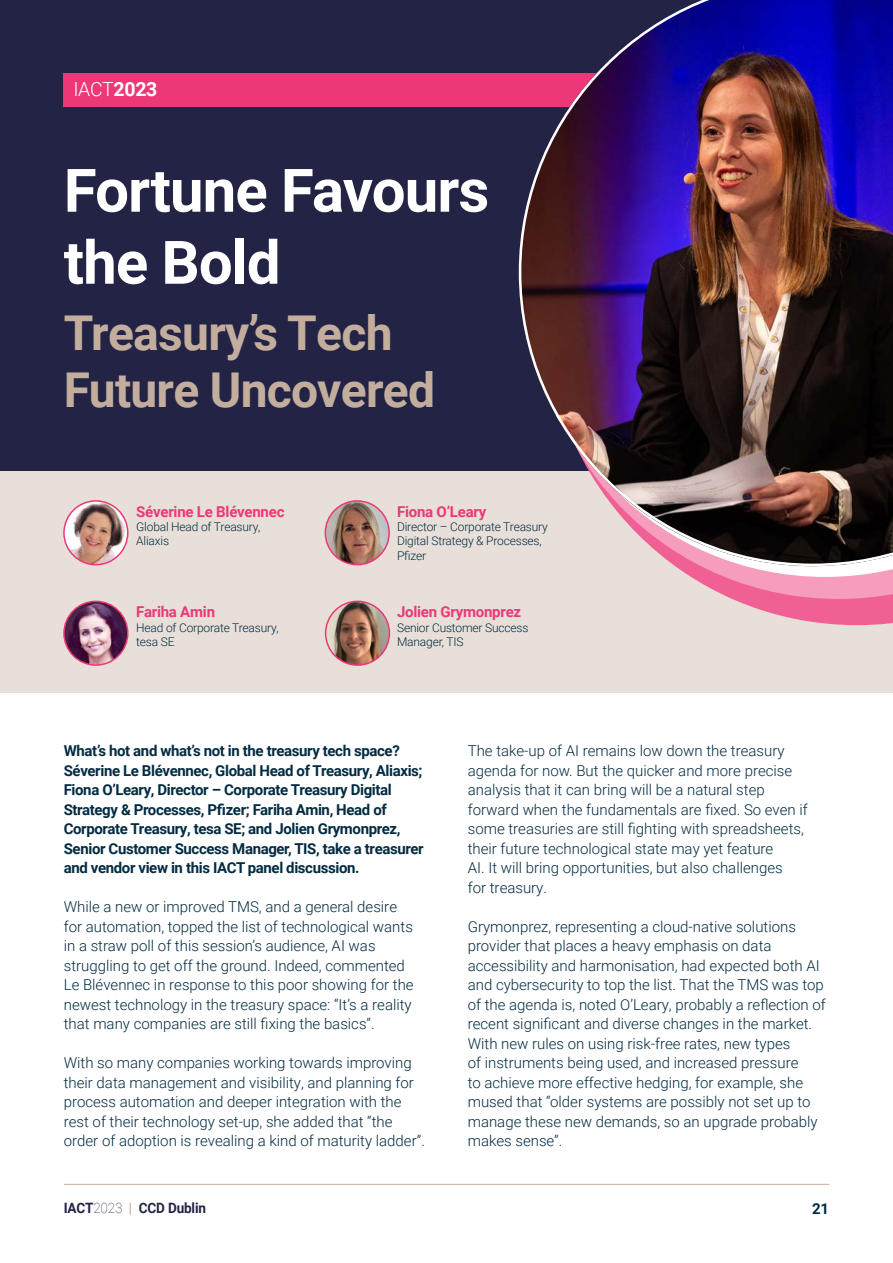
<style>
.page{position:relative;width:893px;height:1263px;background:#fff}
.page>*{position:absolute;margin:0;border:0;box-sizing:border-box;transform-origin:0 0}
.t1{font:700 60px/72px "Roboto";letter-spacing:-.015em;color:#fff}
.t2{font:700 48px/57.6px "Roboto";letter-spacing:-.015em;color:#c3ae9d}
.t3{font:300 15px/19.5px "Roboto";color:#032b42}
.t4{font:700 15px/19.5px "Roboto";letter-spacing:-.025em;color:#032b42}
.t5{font:700 15px "Roboto";letter-spacing:-.015em;color:#ec3879}
.t6{font:700 14.25px "Roboto";letter-spacing:-.01em;color:#232346;scale:.95 1}
.t7{font:300 12px/14.4px "Roboto";letter-spacing:-.015em;color:#032b42}
.s1{font-weight:100}
.s2{color:#c3ae9d}
</style>
<div class="page">
<hr style="left:64px;top:1184px;width:765px;height:1px;background:#c3ae9d">
<div style="left:0;top:0;width:893px;height:497px;background:#232346"></div>
<div style="left:0;top:472px;width:893px;height:221px;background:#e7dfd8"></div>
<img style="left:64px;top:501px;width:64px;height:64px;border-radius:32px">
<div style="left:63px;top:500px;width:65px;height:65px;border:2px solid #ec3879;border-radius:50%"></div>
<img style="left:325px;top:501px;width:64px;height:64px;border-radius:32px">
<div style="left:325px;top:500px;width:65px;height:65px;border:2px solid #ec3879;border-radius:50%"></div>
<img style="left:64px;top:601px;width:64px;height:64px;border-radius:32px">
<div style="left:63px;top:601px;width:65px;height:65px;border:2px solid #ec3879;border-radius:50%"></div>
<img style="left:326px;top:601px;width:63px;height:64px;border-radius:32px">
<div style="left:325px;top:601px;width:65px;height:65px;border:2px solid #ec3879;border-radius:50%"></div>
<div style="left:64px;top:73px;width:544px;height:33px;background:#ec3879"></div>
<svg style="left:733px;top:599px;width:160px;height:26px;fill:#f06094"></svg>
<svg style="left:691px;top:577px;width:202px;height:22px;background:#f291b3"></svg>
<img style="left:519px;top:0;width:374px;height:566px">
<h1 class="t1" style="left:64px;top:152px;width:427px">Fortune Favours the Bold</h1>
<h2 class="t2" style="left:64px;top:302px;width:373px">Treasury’s Tech<br>Future Uncovered</h2>
<p class="t5" style="left:136px;top:501px;width:150px">Séverine Le Blévennec</p>
<p class="t7" style="left:136px;top:519px;width:126px">Global Head of Treasury,<br>Aliaxis</p>
<p class="t5" style="left:136px;top:601px;width:80px">Fariha Amin</p>
<p class="t7" style="left:136px;top:620px;width:144px">Head of Corporate Treasury, tesa SE</p>
<p class="t5" style="left:397px;top:501px;width:91px">Fiona O’Leary</p>
<p class="t7" style="left:397px;top:519px;width:152px">Director – Corporate Treasury<br>Digital Strategy &amp; Processes,<br>Pfizer</p>
<p class="t5" style="left:397px;top:601px;width:126px">Jolien Grymonprez</p>
<p class="t7" style="left:397px;top:620px;width:133px">Senior Customer Success<br>Manager, TIS</p>
<p class="t4" style="left:64px;top:740px;width:361px">What’s hot and what’s not in the treasury tech space?<br>Séverine Le Blévennec, Global Head of Treasury, Aliaxis; Fiona O’Leary, Director – Corporate Treasury Digital Strategy &amp; Processes, Pfizer; Fariha Amin, Head of Corporate Treasury, tesa SE; and Jolien Grymonprez, Senior Customer Success Manager, TIS, take a treasurer and vendor view in this IACT panel discussion.</p>
<p class="t3" style="left:64px;top:896px;width:351px">While a new or improved TMS, and a general desire for automation, topped the list of technological wants in a straw poll of this session’s audience, AI was struggling to get off the ground. Indeed, commented Le Blévennec in response to this poor showing for the newest technology in the treasury space: “It’s a reality that many companies are still fixing the basics”.</p>
<p class="t3" style="left:64px;top:1052px;width:363px">With so many companies working towards improving their data management and visibility, and planning for process automation and deeper integration with the rest of their technology set-up, she added that “the order of adoption is revealing a kind of maturity ladder”.</p>
<p class="t3" style="left:468px;top:740px;width:341px">The take-up of AI remains low down the treasury agenda for now. But the quicker and more precise analysis that it can bring will be a natural step forward when the fundamentals are fixed. So even if some treasuries are still fighting with spreadsheets, their future technological state may yet feature<br>AI. It will bring opportunities, but also challenges<br>for treasury.</p>
<p class="t3" style="left:468px;top:916px;width:360px">Grymonprez, representing a cloud-native solutions provider that places a heavy emphasis on data accessibility and harmonisation, had expected both AI and cybersecurity to top the list. That the TMS was top of the agenda is, noted O’Leary, probably a reflection of recent significant and diverse changes in the market.<br>With new rules on using risk-free rates, new types<br>of instruments being used, and increased pressure<br>to achieve more effective hedging, for example, she mused that “older systems are possibly not set up to manage these new demands, so an upgrade probably makes sense”.</p>
<p class="t6" style="left:64px;top:1198px;width:151px">IACT<span class="s1">2023</span> <span class="s2">|</span> CCD Dublin</p>
<p class="t4" style="left:812px;top:1198px;width:18px">21</p>
</div>
